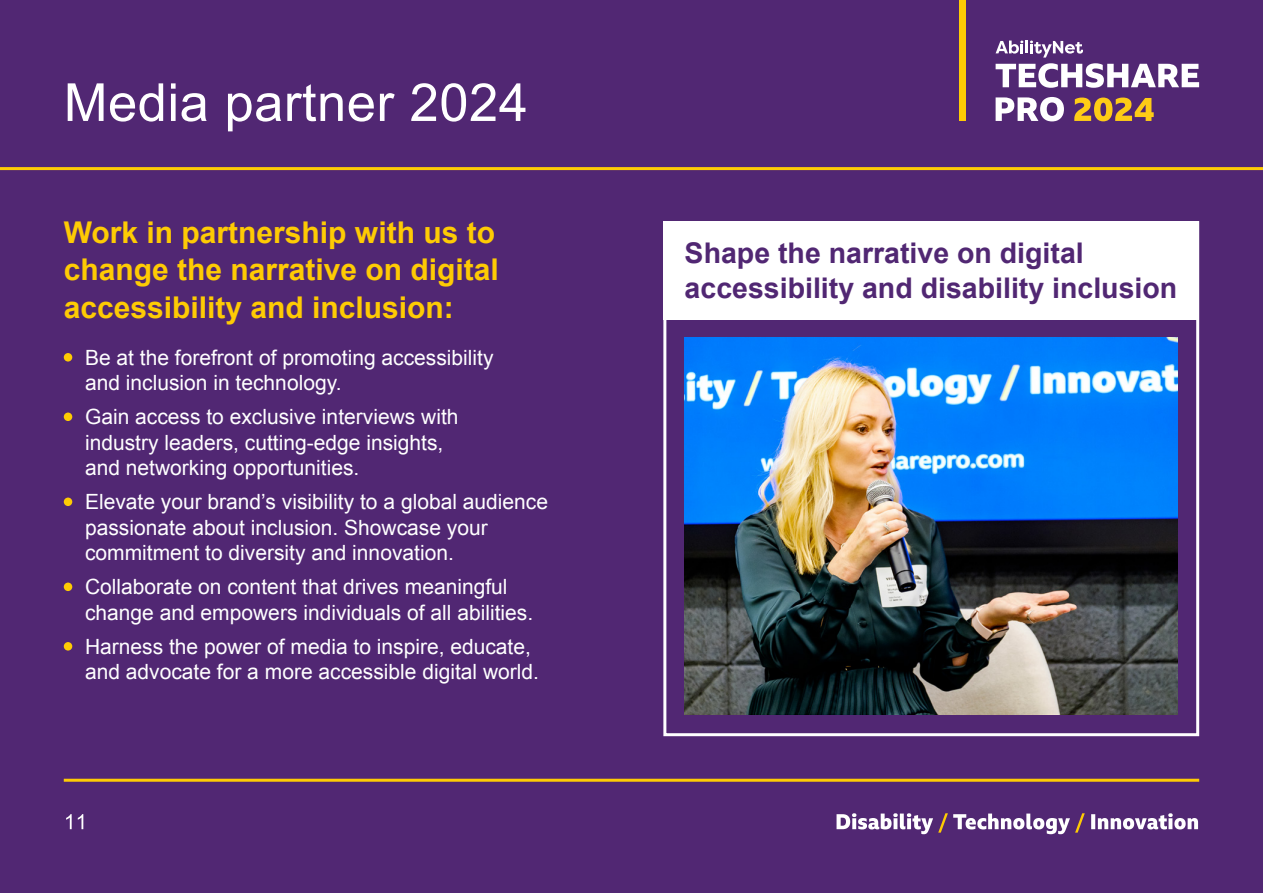
<style>
.page{position:relative;width:1263px;height:893px;background:#fff}
.page>*{position:absolute;margin:0;border:0;box-sizing:border-box;transform-origin:0 0}
.t1{font:52.5px "Arial";letter-spacing:.01em;color:#fff}
.t2{font:700 30px/37.5px "Arial";color:#fecb04}
.t3{font:700 28.5px/34.5px "Arial";color:#512773}
.t4{font:21px/25.5px "Arial";color:#fff}
</style>
<div class="page">
<div style="left:0;top:170px;width:1263px;height:723px;background:#512773"></div>
<div style="left:0;top:0;width:1263px;height:170px;background:#512773"></div>
<svg style="left:995px;top:41px;width:204px;height:47px"></svg>
<svg style="left:995px;top:97px;width:69px;height:24px"></svg>
<svg style="left:1074px;top:98px;width:80px;height:23px"></svg>
<div style="left:959px;top:0;width:6px;height:121px;background:#fecb04"></div>
<hr style="left:64px;top:779px;width:1135px;height:3px;background:#fecb04">
<hr style="left:0;top:167px;width:1263px;height:3px;background:#fecb04">
<div style="left:663px;top:221px;width:536px;height:515px;background:#512773;border:3px solid #fff"></div>
<div style="left:663px;top:221px;width:536px;height:98px;background:#fff"></div>
<img style="left:685px;top:338px;width:493px;height:377px">
<div style="left:64px;top:353px;width:8px;height:9px;background:#fecb04;border-radius:50%"></div>
<div style="left:64px;top:413px;width:8px;height:8px;background:#fecb04;border-radius:50%"></div>
<div style="left:64px;top:498px;width:8px;height:8px;background:#fecb04;border-radius:50%"></div>
<div style="left:64px;top:583px;width:8px;height:8px;background:#fecb04;border-radius:50%"></div>
<div style="left:64px;top:642px;width:8px;height:9px;background:#fecb04;border-radius:50%"></div>
<svg style="left:66px;top:814px;width:17px;height:15px"></svg>
<svg style="left:1091px;top:813px;width:107px;height:16px"></svg>
<svg style="left:836px;top:813px;width:249px;height:21px"></svg>
<h1 class="t1" style="left:64px;top:68px;width:466px">Media partner 2024</h1>
<h2 class="t2" style="left:64px;top:215px;width:437px">Work in partnership with us to change the narrative on digital accessibility and inclusion:</h2>
<p class="t4" style="left:85px;top:345px;width:410px">Be at the forefront of promoting accessibility and inclusion in technology.</p>
<p class="t4" style="left:85px;top:404px;width:375px">Gain access to exclusive interviews with industry leaders, cutting-edge insights, and networking opportunities.</p>
<p class="t4" style="left:85px;top:489px;width:465px">Elevate your brand’s visibility to a global audience passionate about inclusion. Showcase your commitment to diversity and innovation.</p>
<p class="t4" style="left:85px;top:574px;width:450px">Collaborate on content that drives meaningful change and empowers individuals of all abilities.</p>
<p class="t4" style="left:85px;top:634px;width:456px">Harness the power of media to inspire, educate, and advocate for a more accessible digital world.</p>
<h3 class="t3" style="left:685px;top:237px;width:494px">Shape the narrative on digital accessibility and disability inclusion</h3>
</div>
